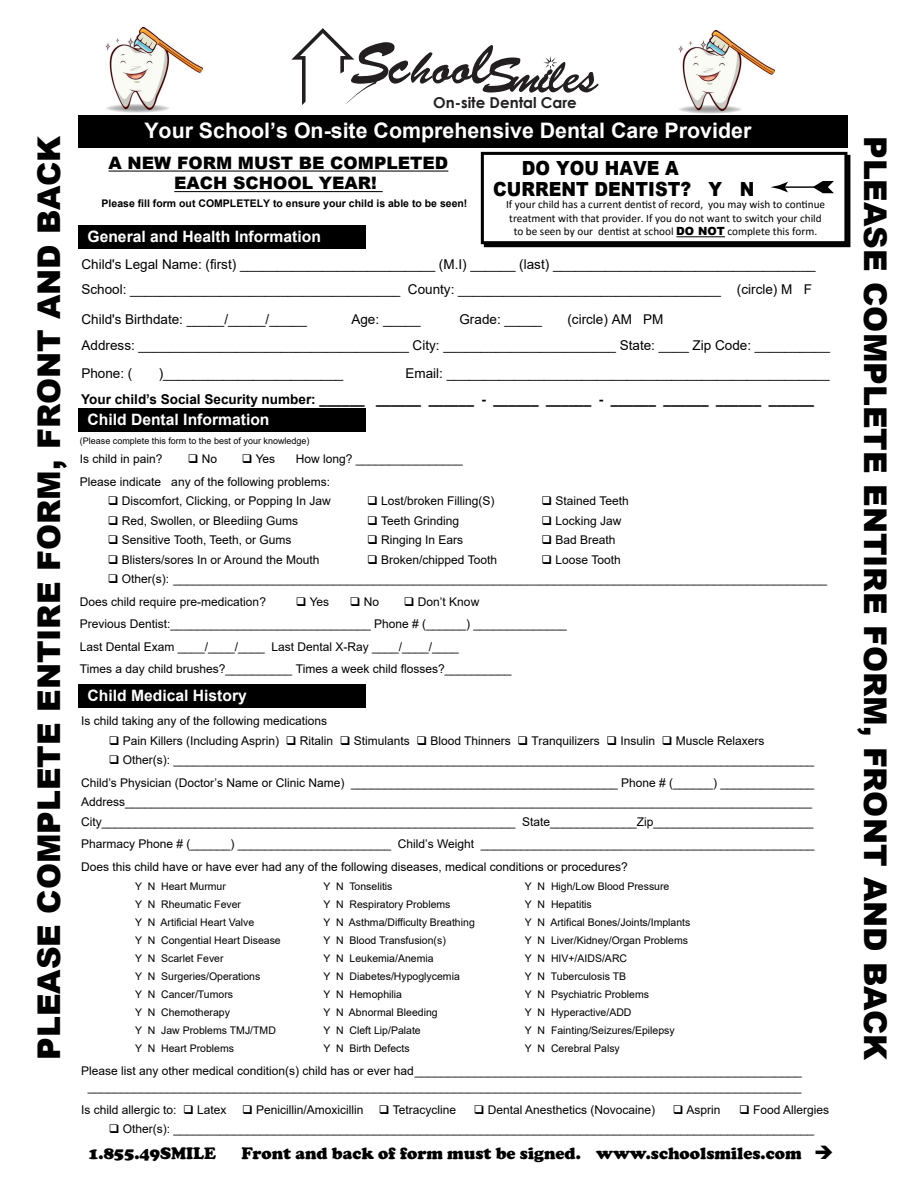
<style>
.page{position:relative;width:918px;height:1188px;background:#fff}
.page>*{position:absolute;margin:0;border:0;box-sizing:border-box;transform-origin:0 0}
.t1{font:900 31.35px "Arial";color:#000}
.t2{font:700 21.3px "Arial";color:#fff}
.t3{font:900 19.5px/21px "Arial";color:#000;scale:.9 1}
.t4{font:900 17.1px "Cooper";color:#000}
.t5{font:900 17.1px/20.5px "Arial";color:#000;text-align:center}
.t6{font:700 15.6px "Arial";color:#fff}
.t7{font:700 15px "Century Gothic";color:#231f20}
.t8{font:13.5px/24.9px "Arial";color:#000}
.t9{font:700 13.5px "Arial";color:#000}
.t10{font:12px/22.5px "Arial";color:#000}
.t11{font:11.25px/13.5px "Calibri";color:#000;text-align:center}
.t12{font:10.5px "Arial";color:#000}
.t13{font:700 10.5px "Arial";color:#000}
.t14{font:9px "Arial";color:#000}
.s1{font-family:"Arial";font-weight:900}
</style>
<div class="page">
<div style="left:484px;top:155px;width:366px;height:92px;background:#000"></div>
<div style="left:481px;top:152px;width:366px;height:92px;background:#fff;border:3px solid #000"></div>
<hr style="left:109px;top:171px;width:339px;height:1px;background:#000">
<hr style="left:174px;top:191px;width:209px;height:1px;background:#000">
<div style="left:78px;top:225px;width:288px;height:24px;background:#000"></div>
<div style="left:78px;top:115px;width:770px;height:32px;background:#000"></div>
<svg style="left:291px;top:28px;width:308px;height:77px"></svg>
<img style="left:679px;top:30px;width:96px;height:83px">
<img style="left:105px;top:28px;width:98px;height:84px">
<div style="left:78px;top:409px;width:288px;height:23px;background:#000"></div>
<div style="left:78px;top:684px;width:288px;height:24px;background:#000"></div>
<hr style="left:676px;top:236px;width:49px;height:1px;background:#000">
<hr style="left:783px;top:186px;width:34px;height:2px;background:#000">
<svg style="left:771px;top:182px;width:17px;height:10px"></svg>
<svg style="left:814px;top:181px;width:20px;height:12px"></svg>
<p class="t7" style="left:433px;top:91px;width:145px">On-site Dental Care</p>
<h2 class="t2" style="left:144px;top:116px;width:608px">Your School’s On-site Comprehensive Dental Care Provider</h2>
<h1 class="t1" style="left:26px;top:1060px;width:926px;rotate:-90deg">PLEASE COMPLETE ENTIRE FORM, FRONT AND BACK</h1>
<h1 class="t1" style="left:898px;top:136px;width:926px;rotate:90deg">PLEASE COMPLETE ENTIRE FORM, FRONT AND BACK</h1>
<h3 class="t5" style="left:109px;top:152px;width:341px">A NEW FORM MUST BE COMPLETED<br>EACH SCHOOL YEAR!</h3>
<p class="t13" style="left:102px;top:196px;width:367px">Please fill form out COMPLETELY to ensure your child is able to be seen!</p>
<h3 class="t6" style="left:88px;top:225px;width:235px">General and Health Information</h3>
<h3 class="t3" style="left:493px;top:157px;width:292px;text-indent:29px">DO YOU HAVE A<br>CURRENT DENTIST? Y N</h3>
<p class="t11" style="left:506px;top:198px;width:321px">If your child has a current dentist of record, you may wish to continue treatment with that provider. If you do not want to switch your child to be seen by our dentist at school <span class="s1">DO NOT</span> complete this form.</p>
<p class="t8" style="left:81px;top:252px;width:736px">Child's Legal Name: (first) __________________________ (M.I) ______ (last) ___________________________________<br>School: ____________________________________ County: ___________________________________ (circle) M F</p>
<p class="t8" style="left:81px;top:306px;width:227px">Child's Birthdate: _____/_____/_____</p>
<p class="t8" style="left:351px;top:306px;width:71px">Age: _____</p>
<p class="t8" style="left:459px;top:306px;width:84px">Grade: _____</p>
<p class="t8" style="left:82px;top:306px;width:750px;line-height:26.4px;text-indent:486px">(circle) AM PM<br>Address: ____________________________________ City: _______________________ State: ____ Zip Code: __________</p>
<p class="t8" style="left:81px;top:361px;width:53px">Phone: (</p>
<p class="t8" style="left:159px;top:361px;width:186px">)________________________</p>
<p class="t8" style="left:405px;top:361px;width:426px">Email: ___________________________________________________</p>
<h3 class="t6" style="left:88px;top:409px;width:184px">Child Dental Information</h3>
<p class="t14" style="left:80px;top:434px;width:231px">(Please complete this form to the best of your knowledge)</p>
<p class="t10" style="left:80px;top:448px;width:84px">Is child in pain?</p>
<p class="t10" style="left:188px;top:448px;width:31px">❑ No</p>
<p class="t10" style="left:242px;top:448px;width:35px">❑ Yes</p>
<p class="t9" style="left:81px;top:389px;width:734px">Your child’s Social Security number: ______ ______ ______ - ______ ______ - ______ ______ ______ ______</p>
<p class="t10" style="left:80px;top:448px;width:384px;text-indent:216px">How long? ________________<br>Please indicate any of the following problems:</p>
<p class="t10" style="left:108px;top:490px;width:224px">❑ Discomfort, Clicking, or Popping In Jaw</p>
<p class="t10" style="left:367px;top:490px;width:129px">❑ Lost/broken Filling(S)</p>
<p class="t10" style="left:542px;top:490px;width:89px">❑ Stained Teeth</p>
<p class="t10" style="left:108px;top:509px;width:192px">❑ Red, Swollen, or Bleediing Gums</p>
<p class="t10" style="left:367px;top:509px;width:93px">❑ Teeth Grinding</p>
<p class="t10" style="left:542px;top:509px;width:82px">❑ Locking Jaw</p>
<p class="t10" style="left:108px;top:529px;width:185px">❑ Sensitive Tooth, Teeth, or Gums</p>
<p class="t10" style="left:367px;top:529px;width:98px">❑ Ringing In Ears</p>
<p class="t10" style="left:542px;top:529px;width:76px">❑ Bad Breath</p>
<p class="t10" style="left:108px;top:548px;width:213px">❑ Blisters/sores In or Around the Mouth</p>
<p class="t10" style="left:367px;top:548px;width:131px">❑ Broken/chipped Tooth</p>
<p class="t10" style="left:542px;top:548px;width:81px">❑ Loose Tooth</p>
<p class="t10" style="left:80px;top:568px;width:749px;text-indent:28px">❑ Other(s): __________________________________________________________________________________________________<br>Does child require pre-medication?</p>
<p class="t10" style="left:80px;top:590px;width:489px;text-indent:324px">❑ Don’t Know<br>Previous Dentist:______________________________ Phone # (______) ______________ Last Dental Exam ____/____/____ Last Dental X-Ray ____/____/____<br>Times a day child brushes?__________ Times a week child flosses?__________</p>
<h3 class="t6" style="left:88px;top:685px;width:161px">Child Medical History</h3>
<p class="t10" style="left:81px;top:710px;width:248px">Is child taking any of the following medications</p>
<p class="t10" style="left:109px;top:729px;width:657px">❑ Pain Killers (Including Asprin) ❑ Ritalin ❑ Stimulants ❑ Blood Thinners ❑ Tranquilizers ❑ Insulin ❑ Muscle Relaxers</p>
<p class="t10" style="left:81px;top:749px;width:735px;text-align:right">❑ Other(s): ________________________________________________________________________________________________<br>Child’s Physician (Doctor’s Name or Clinic Name) ________________________________________ Phone # (______) ______________</p>
<p class="t10" style="left:81px;top:792px;width:734px;line-height:19.5px">Address_______________________________________________________________________________________________________<br>City______________________________________________________________ State_____________Zip________________________</p>
<p class="t10" style="left:81px;top:833px;width:735px">Pharmacy Phone # (______) _______________________ Child’s Weight __________________________________________________<br>Does this child have or have ever had any of the following diseases, medical conditions or procedures?</p>
<p class="t12" style="left:135px;top:879px;width:92px">Y N Heart Murmur</p>
<p class="t12" style="left:324px;top:879px;width:71px">Y N Tonselitis</p>
<p class="t12" style="left:525px;top:879px;width:146px">Y N High/Low Blood Pressure</p>
<p class="t12" style="left:135px;top:897px;width:108px">Y N Rheumatic Fever</p>
<p class="t12" style="left:324px;top:897px;width:129px">Y N Respiratory Problems</p>
<p class="t12" style="left:525px;top:897px;width:68px">Y N Hepatitis</p>
<p class="t12" style="left:135px;top:915px;width:121px">Y N Artificial Heart Valve</p>
<p class="t12" style="left:324px;top:915px;width:153px">Y N Asthma/Difficulty Breathing</p>
<p class="t12" style="left:525px;top:915px;width:167px">Y N Artifical Bones/Joints/Implants</p>
<p class="t12" style="left:135px;top:933px;width:147px">Y N Congential Heart Disease</p>
<p class="t12" style="left:324px;top:933px;width:124px">Y N Blood Transfusion(s)</p>
<p class="t12" style="left:525px;top:933px;width:165px">Y N Liver/Kidney/Organ Problems</p>
<p class="t12" style="left:135px;top:951px;width:90px">Y N Scarlet Fever</p>
<p class="t12" style="left:324px;top:951px;width:112px">Y N Leukemia/Anemia</p>
<p class="t12" style="left:525px;top:951px;width:104px">Y N HIV+/AIDS/ARC</p>
<p class="t12" style="left:135px;top:969px;width:127px">Y N Surgeries/Operations</p>
<p class="t12" style="left:324px;top:969px;width:138px">Y N Diabetes/Hypoglycemia</p>
<p class="t12" style="left:525px;top:969px;width:103px">Y N Tuberculosis TB</p>
<p class="t12" style="left:135px;top:987px;width:100px">Y N Cancer/Tumors</p>
<p class="t12" style="left:324px;top:987px;width:80px">Y N Hemophilia</p>
<p class="t12" style="left:525px;top:987px;width:126px">Y N Psychiatric Problems</p>
<p class="t12" style="left:135px;top:1005px;width:96px">Y N Chemotherapy</p>
<p class="t12" style="left:324px;top:1005px;width:116px">Y N Abnormal Bleeding</p>
<p class="t12" style="left:525px;top:1005px;width:108px">Y N Hyperactive/ADD</p>
<p class="t12" style="left:135px;top:1023px;width:142px">Y N Jaw Problems TMJ/TMD</p>
<p class="t12" style="left:324px;top:1023px;width:99px">Y N Cleft Lip/Palate</p>
<p class="t12" style="left:525px;top:1023px;width:151px">Y N Fainting/Seizures/Epilepsy</p>
<p class="t12" style="left:135px;top:1041px;width:101px">Y N Heart Problems</p>
<p class="t12" style="left:324px;top:1041px;width:88px">Y N Birth Defects</p>
<p class="t12" style="left:525px;top:1041px;width:96px">Y N Cerebral Palsy</p>
<p class="t10" style="left:81px;top:1062px;width:722px;line-height:16.5px;text-align:center">Please list any other medical condition(s) child has or ever had__________________________________________________________ ___________________________________________________________________________________________________________</p>
<p class="t10" style="left:81px;top:1098px;width:147px">Is child allergic to: ❑ Latex</p>
<p class="t10" style="left:242px;top:1098px;width:123px">❑ Penicillin/Amoxicillin</p>
<p class="t10" style="left:379px;top:1098px;width:79px">❑ Tetracycline</p>
<p class="t10" style="left:474px;top:1098px;width:183px">❑ Dental Anesthetics (Novocaine)</p>
<p class="t10" style="left:673px;top:1098px;width:49px">❑ Asprin</p>
<p class="t10" style="left:739px;top:1098px;width:92px">❑ Food Allergies</p>
<p class="t10" style="left:109px;top:1118px;width:707px">❑ Other(s): ________________________________________________________________________________________________</p>
<p class="t10" style="left:296px;top:590px;width:35px">❑ Yes</p>
<p class="t10" style="left:350px;top:590px;width:31px">❑ No</p>
<h3 class="t4" style="left:88px;top:1144px;width:129px">1.855.49SMILE</h3>
<h3 class="t4" style="left:242px;top:1144px;width:594px">Front and back of form must be signed. www.schoolsmiles.com ➔</h3>
</div>
